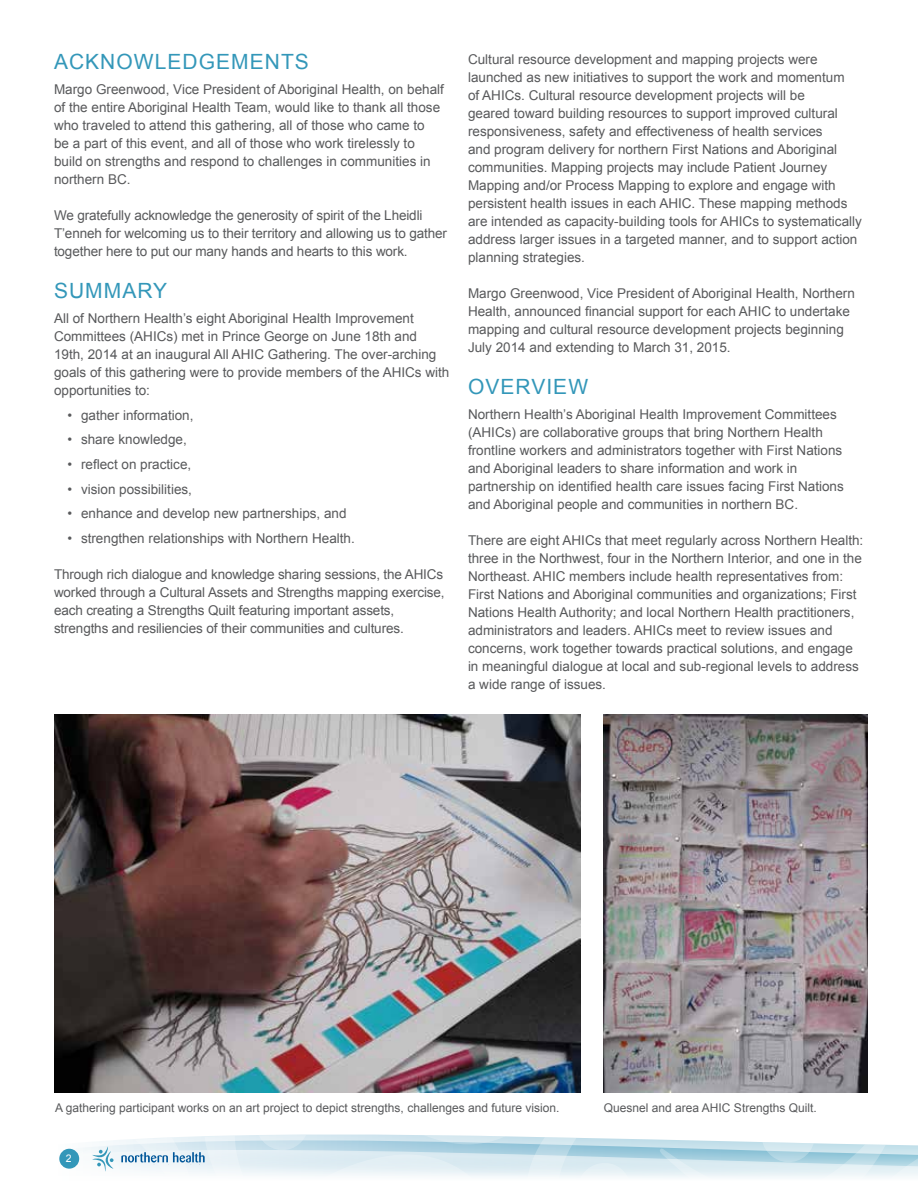
<style>
.page{position:relative;width:918px;height:1188px;background:#fff}
.page>*{position:absolute;margin:0;border:0;box-sizing:border-box;transform-origin:0 0}
.t1{font:21px "Arial";letter-spacing:.05em;color:#3397b9}
.t2{font:13.5px/18px "Arial";color:#58595b}
.t3{font:12px "Arial";color:#58595b}
.t4{font:10.5px "Arial";color:#fff}
</style>
<div class="page">
<svg style="left:59px;top:1134px;width:859px;height:44px"></svg>
<img style="left:604px;top:714px;width:263px;height:378px">
<img style="left:54px;top:714px;width:526px;height:378px">
<h1 class="t1" style="left:54px;top:48px;width:211px">Acknowledgement</h1>
<h1 class="t1" style="left:295px;top:48px;width:16px">s</h1>
<p class="t2" style="left:54px;top:80px;width:391px">Margo Greenwood, Vice President of Aboriginal Health, on behalf of the entire Aboriginal Health Team, would like to thank all those who traveled to attend this gathering, all of those who came to<br>be a part of this event, and all of those who work tirelessly to build on strengths and respond to challenges in communities in northern BC.</p>
<p class="t2" style="left:54px;top:206px;width:394px">We gratefully acknowledge the generosity of spirit of the Lheidli<br>T’enneh for welcoming us to their territory and allowing us to gather together here to put our many hands and hearts to this work.</p>
<h1 class="t1" style="left:54px;top:277px;width:115px">Summary</h1>
<p class="t2" style="left:54px;top:309px;width:397px">All of Northern Health’s eight Aboriginal Health Improvement Committees (AHICs) met in Prince George on June 18th and 19th, 2014 at an inaugural All AHIC Gathering. The over-arching goals of this gathering were to provide members of the AHICs with opportunities to:</p>
<p class="t2" style="left:68px;top:406px;width:128px">• gather information,</p>
<p class="t2" style="left:68px;top:431px;width:121px">• share knowledge,</p>
<p class="t2" style="left:68px;top:455px;width:125px">• reflect on practice,</p>
<p class="t2" style="left:68px;top:480px;width:126px">• vision possibilities,</p>
<p class="t2" style="left:68px;top:505px;width:281px">• enhance and develop new partnerships, and</p>
<p class="t2" style="left:68px;top:530px;width:289px">• strengthen relationships with Northern Health.</p>
<p class="t2" style="left:54px;top:566px;width:392px">Through rich dialogue and knowledge sharing sessions, the AHICs worked through a Cultural Assets and Strengths mapping exercise, each creating a Strengths Quilt featuring important assets, strengths and resiliencies of their communities and cultures.</p>
<p class="t2" style="left:468px;top:50px;width:395px">Cultural resource development and mapping projects were launched as new initiatives to support the work and momentum<br>of AHICs. Cultural resource development projects will be<br>geared toward building resources to support improved cultural responsiveness, safety and effectiveness of health services<br>and program delivery for northern First Nations and Aboriginal communities. Mapping projects may include Patient Journey Mapping and/or Process Mapping to explore and engage with persistent health issues in each AHIC. These mapping methods are intended as capacity-building tools for AHICs to systematically address larger issues in a targeted manner, and to support action planning strategies.</p>
<p class="t2" style="left:468px;top:284px;width:388px">Margo Greenwood, Vice President of Aboriginal Health, Northern Health, announced financial support for each AHIC to undertake mapping and cultural resource development projects beginning July 2014 and extending to March 31, 2015.</p>
<h1 class="t1" style="left:468px;top:373px;width:32px">Overvie</h1>
<h1 class="t1" style="left:568px;top:373px;width:21px">w</h1>
<p class="t2" style="left:468px;top:405px;width:377px">Northern Health’s Aboriginal Health Improvement Committees (AHICs) are collaborative groups that bring Northern Health frontline workers and administrators together with First Nations and Aboriginal leaders to share information and work in partnership on identified health care issues facing First Nations and Aboriginal people and communities in northern BC.</p>
<p class="t2" style="left:468px;top:531px;width:397px">There are eight AHICs that meet regularly across Northern Health: three in the Northwest, four in the Northern Interior, and one in the Northeast. AHIC members include health representatives from:<br>First Nations and Aboriginal communities and organizations; First Nations Health Authority; and local Northern Health practitioners, administrators and leaders. AHICs meet to review issues and concerns, work together towards practical solutions, and engage in meaningful dialogue at local and sub-regional levels to address a wide range of issues.</p>
<p class="t3" style="left:55px;top:1100px;width:506px">A gathering participant works on an art project to depict strengths, challenges and future vision.</p>
<p class="t3" style="left:604px;top:1100px;width:214px">Quesnel and area AHIC Strengths Quilt.</p>
<p class="t4" style="left:66px;top:1151px;width:7px">2</p>
</div>
